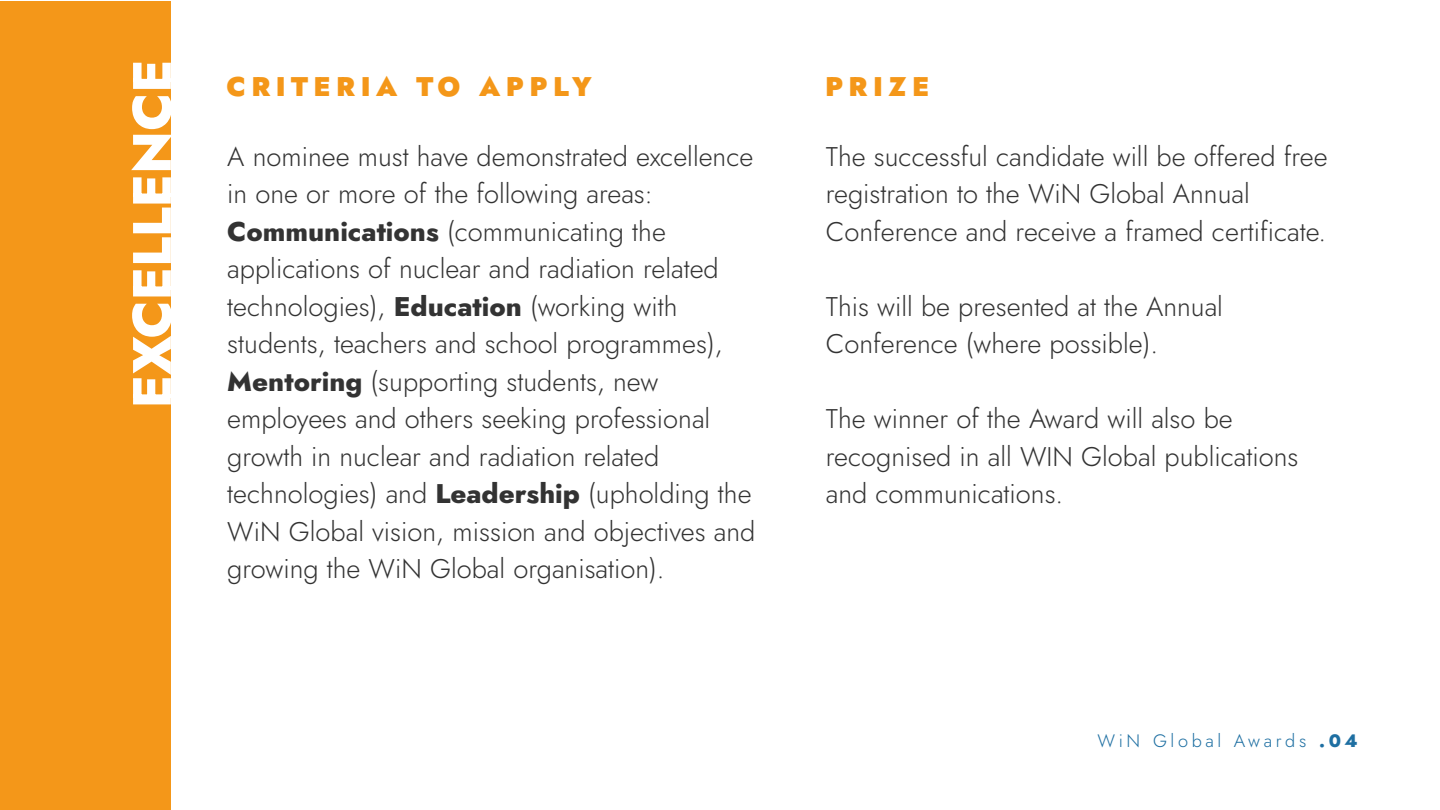
<style>
.page{position:relative;width:1440px;height:810px;background:#fff}
.page>*{position:absolute;margin:0;border:0;box-sizing:border-box;transform-origin:0 0}
.t1{font:800 54px "Jost";color:#fff}
.t2{font:300 27px/37.5px "Jost";color:#333}
.t3{font:900 27px "Jost";letter-spacing:.2em;color:#f49719}
.t4{font:300 18px "Jost";letter-spacing:.2em;color:#1e6fa2}
.s1{font-weight:800}
</style>
<div class="page">
<div style="left:1px;top:2px;width:170px;height:808px;background:#f49719"></div>
<h1 class="t1" style="left:115px;top:408px;width:350px;rotate:-90deg">EXCELLENCE</h1>
<p class="t3" style="left:227px;top:68px;width:367px">CRITERIA TO APPLY</p>
<p class="t2" style="left:227px;top:138px;width:530px">A nominee must have demonstrated excellence in one or more of the following areas:<br><span class="s1">Communications</span> (communicating the applications of nuclear and radiation related technologies), <span class="s1">Education</span> (working with students, teachers and school programmes), <span class="s1">Mentoring</span> (supporting students, new employees and others seeking professional growth in nuclear and radiation related technologies) and <span class="s1">Leadership</span> (upholding the WiN Global vision, mission and objectives and growing the WiN Global organisation).</p>
<p class="t3" style="left:825px;top:68px;width:106px">PRIZE</p>
<p class="t2" style="left:826px;top:138px;width:503px">The successful candidate will be offered free registration to the WiN Global Annual<br>Conference and receive a framed certificate.</p>
<p class="t2" style="left:826px;top:288px;width:399px">This will be presented at the Annual<br>Conference (where possible).</p>
<p class="t2" style="left:826px;top:400px;width:474px">The winner of the Award will also be recognised in all WIN Global publications and communications.</p>
<p class="t4" style="left:1097px;top:728px;width:262px">WiN Global Awards <span class="s1">.04</span></p>
</div>
